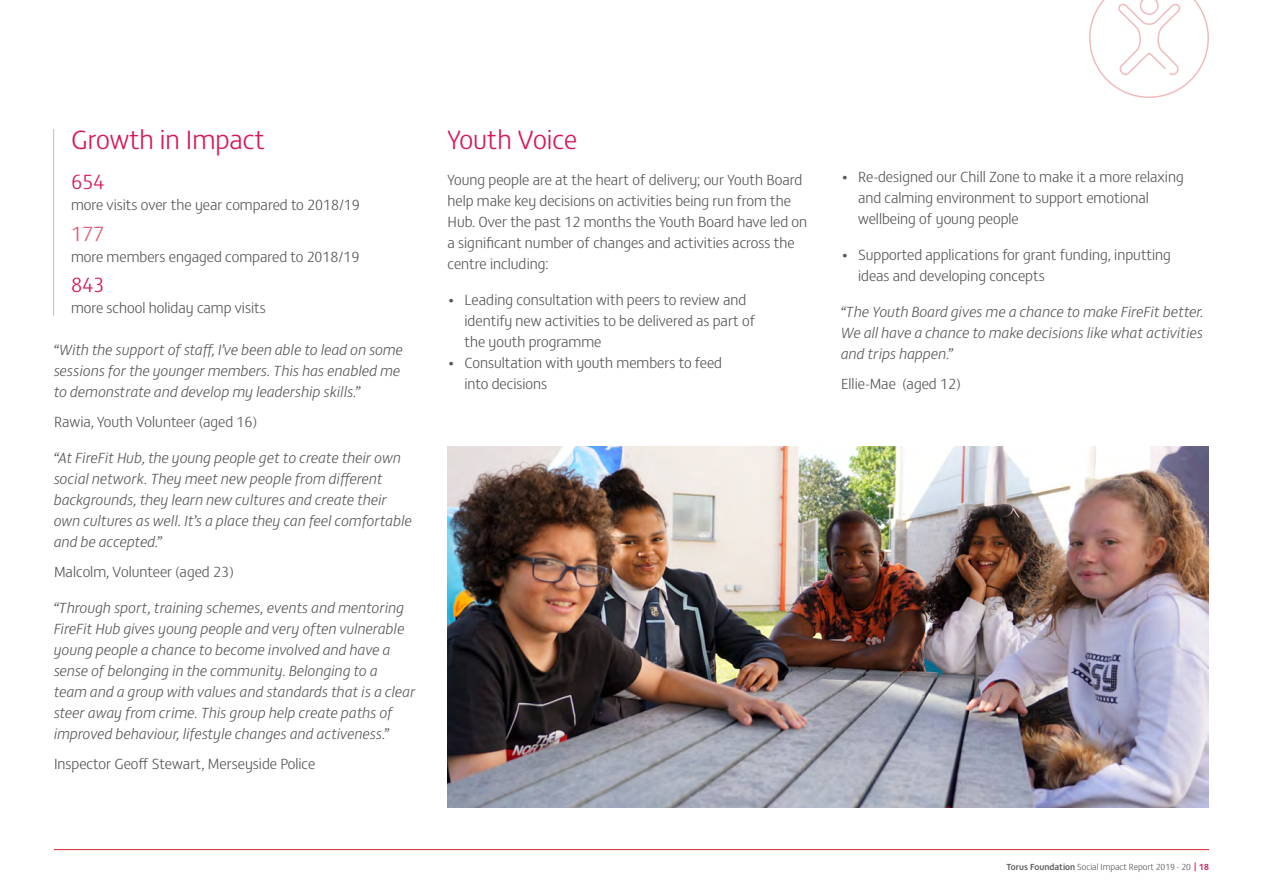
<style>
.page{position:relative;width:1263px;height:893px;background:#fff}
.page>*{position:absolute;margin:0;border:0;box-sizing:border-box;transform-origin:0 0}
.t1{font:300 27px "FS Matthew";color:#d8175b}
.t2{font:300 21px "FS Matthew";color:#d8175b}
.t3{font:300 21px "FS Matthew";color:#df5772}
.t4{font:italic 300 15px/21px "FS Matthew";color:#57585a}
.t5{font:300 15px/21px "FS Matthew";color:#57585a}
.t6{font:300 9px "FS Matthew";color:#57585a}
.s1{font-weight:500}
.s2{font-weight:500;color:#d8175b}
</style>
<div class="page">
<hr style="left:54px;top:849px;width:1155px;height:1px;background:#d1232a">
<svg style="left:1089px;top:0;width:120px;height:98px"></svg>
<img style="left:447px;top:446px;width:762px;height:361px">
<hr style="left:53px;top:129px;width:1px;height:187px;background:#bcbdc0">
<h1 class="t1" style="left:71px;top:120px;width:195px">Growth in Impact</h1>
<h2 class="t2" style="left:71px;top:166px;width:35px">654</h2>
<p class="t5" style="left:71px;top:193px;width:290px">more visits over the year compared to 2018/19</p>
<h2 class="t3" style="left:71px;top:218px;width:35px">177</h2>
<p class="t5" style="left:71px;top:245px;width:290px">more members engaged compared to 2018/19</p>
<h2 class="t2" style="left:71px;top:270px;width:35px">843</h2>
<p class="t5" style="left:71px;top:297px;width:196px">more school holiday camp visits</p>
<p class="t4" style="left:54px;top:339px;width:351px">“With the support of staff, I’ve been able to lead on some sessions for the younger members. This has enabled me to demonstrate and develop my leadership skills.”</p>
<p class="t5" style="left:54px;top:411px;width:205px">Rawia, Youth Volunteer (aged 16)</p>
<p class="t4" style="left:54px;top:447px;width:360px">“At FireFit Hub, the young people get to create their own social network. They meet new people from different backgrounds, they learn new cultures and create their own cultures as well. It’s a place they can feel comfortable and be accepted.”</p>
<p class="t5" style="left:54px;top:561px;width:181px">Malcolm, Volunteer (aged 23)</p>
<p class="t4" style="left:54px;top:597px;width:363px">“Through sport, training schemes, events and mentoring FireFit Hub gives young people and very often vulnerable young people a chance to become involved and have a sense of belonging in the community. Belonging to a<br>team and a group with values and standards that is a clear steer away from crime. This group help create paths of improved behaviour, lifestyle changes and activeness.”</p>
<p class="t5" style="left:54px;top:753px;width:263px">Inspector Geoff Stewart, Merseyside Police</p>
<h1 class="t1" style="left:447px;top:120px;width:131px">Youth Voice</h1>
<p class="t5" style="left:447px;top:168px;width:361px">Young people are at the heart of delivery; our Youth Board help make key decisions on activities being run from the Hub. Over the past 12 months the Youth Board have led on a significant number of changes and activities across the centre including:</p>
<p class="t5" style="left:464px;top:288px;width:292px;text-indent:-17px">• Leading consultation with peers to review and identify new activities to be delivered as part of the youth programme</p>
<p class="t5" style="left:464px;top:351px;width:259px;text-indent:-17px">• Consultation with youth members to feed into decisions</p>
<p class="t5" style="left:858px;top:166px;width:327px;text-indent:-17px">• Re-designed our Chill Zone to make it a more relaxing and calming environment to support emotional wellbeing of young people</p>
<p class="t5" style="left:858px;top:244px;width:314px;text-indent:-17px">• Supported applications for grant funding, inputting ideas and developing concepts</p>
<p class="t4" style="left:841px;top:301px;width:364px;text-align:justify">“The Youth Board gives me a chance to make FireFit better.<br>We all have a chance to make decisions like what activities and trips happen.”</p>
<p class="t5" style="left:841px;top:373px;width:121px">Ellie-Mae (aged 12)</p>
<p class="t6" style="left:1006px;top:860px;width:204px"><span class="s1">Torus Foundation</span> Social Impact Report 2019 - 20 <span class="s2">18</span></p>
</div>
